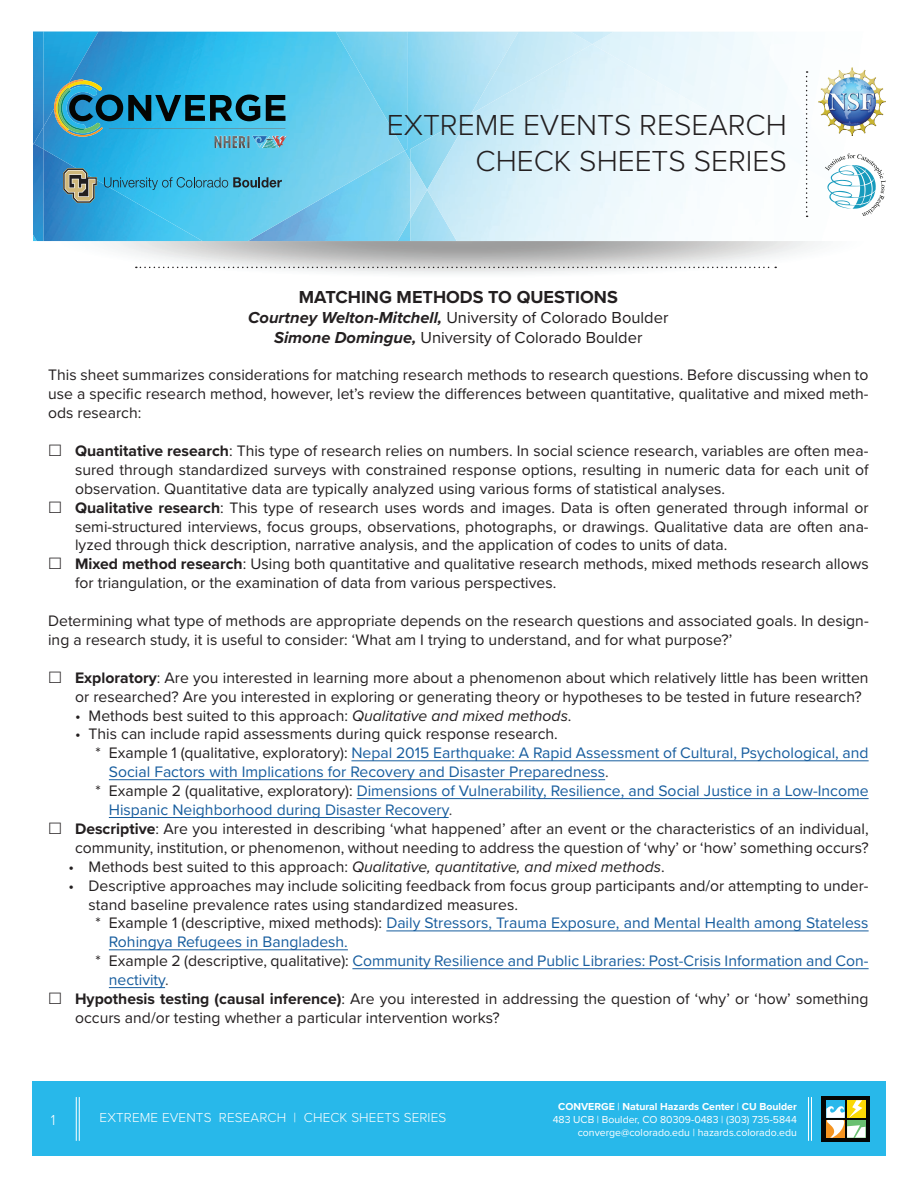
<style>
.page{position:relative;width:918px;height:1188px;background:#fff}
.page>*{position:absolute;margin:0;border:0;box-sizing:border-box;transform-origin:0 0}
.t1{font:300 30px/36px "Proxima Nova";color:#231f20;text-align:right}
.t2{font:700 18px "Proxima Nova";color:#231f20}
.t3{font:16.5px/19.8px "Proxima Nova";color:#231f20;text-align:center}
.t4{font:15.75px/18.9px "Proxima Nova";color:#231f20}
.t5{font:15.75px "Proxima Nova";color:#175d9e}
.t6{font:italic 15.75px "Proxima Nova";color:#231f20}
.t7{font:300 15px "Proxima Nova";color:#fff}
.t8{font:300 13.5px "Proxima Nova";letter-spacing:.01em;color:#fff}
.t9{font:10.5px/12.6px "Proxima Nova";color:#fff;text-align:right}
.s1{font-weight:700;font-style:italic}
.s2{font-weight:700}
.s3{font-style:italic}
.s4{color:#231f20}
.s5{color:#3e3e3f}
.s6{font-style:normal}
</style>
<div class="page">
<div style="left:32px;top:1082px;width:854px;height:74px;background:#28b8ea"></div>
<hr style="left:79px;top:1097px;width:1px;height:44px;background:#fff">
<hr style="left:76px;top:1097px;width:1px;height:44px;background:#fff">
<div style="left:822px;top:1096px;width:48px;height:46px;background:#040503"></div>
<svg style="left:826px;top:1100px;width:39px;height:38px"></svg>
<hr style="left:811px;top:1097px;width:1px;height:44px;background:#fff">
<hr style="left:808px;top:1097px;width:1px;height:44px;background:#fff">
<hr style="left:351px;top:760px;width:518px;height:1px;background:#175d9e">
<hr style="left:109px;top:779px;width:496px;height:1px;background:#175d9e">
<hr style="left:357px;top:798px;width:512px;height:1px;background:#175d9e">
<hr style="left:109px;top:817px;width:340px;height:1px;background:#175d9e">
<hr style="left:386px;top:930px;width:483px;height:1px;background:#175d9e">
<hr style="left:109px;top:949px;width:239px;height:1px;background:#175d9e">
<hr style="left:352px;top:968px;width:517px;height:1px;background:#175d9e">
<hr style="left:109px;top:987px;width:56px;height:1px;background:#175d9e">
<img style="left:37px;top:241px;width:785px;height:33px">
<img style="left:33px;top:32px;width:303px;height:209px">
<img style="left:34px;top:127px;width:9px;height:22px">
<img style="left:407px;top:32px;width:64px;height:119px">
<img style="left:471px;top:32px;width:100px;height:12px">
<img style="left:248px;top:151px;width:162px;height:90px">
<img style="left:571px;top:32px;width:43px;height:12px">
<img style="left:410px;top:114px;width:17px;height:47px">
<img style="left:410px;top:219px;width:17px;height:22px">
<img style="left:427px;top:44px;width:347px;height:197px">
<img style="left:410px;top:161px;width:17px;height:58px">
<svg style="left:33px;top:235px;width:4px;height:6px"></svg>
<img style="left:336px;top:32px;width:71px;height:119px">
<img style="left:43px;top:32px;width:56px;height:95px">
<svg style="left:136px;top:267px;width:640px;height:1px"></svg>
<svg style="left:825px;top:154px;width:61px;height:62px"></svg>
<img style="left:818px;top:68px;width:68px;height:67px">
<svg style="left:806px;top:71px;width:2px;height:146px"></svg>
<img style="left:252px;top:136px;width:35px;height:12px">
<svg style="left:54px;top:79px;width:231px;height:58px;background:#3190ac"></svg>
<svg style="left:104px;top:177px;width:178px;height:13px;background:#3c9ebf"></svg>
<svg style="left:63px;top:168px;width:34px;height:35px"></svg>
<h1 class="t1" style="left:387px;top:105px;width:402px">EXTREME EVENTS RESEARCH<br>CHECK SHEETS SERIES</h1>
<p class="t2" style="left:299px;top:284px;width:320px">MATCHING METHODS TO QUESTIONS</p>
<p class="t3" style="left:248px;top:307px;width:422px"><span class="s1">Courtney Welton-Mitchell,</span> University of Colorado Boulder<br><span class="s1">Simone Domingue,</span> University of Colorado Boulder</p>
<p class="t4" style="left:48px;top:365px;width:822px;text-align:justify">This sheet summarizes considerations for matching research methods to research questions. Before discussing when to use a specific research method, however, let’s review the differences between quantitative, qualitative and mixed meth&shy;ods research:</p>
<p class="t4" style="left:75px;top:441px;width:795px"><span class="s2">Quantitative research</span>: This type of research relies on numbers. In social science research, variables are often mea&shy;sured through standardized surveys with constrained response options, resulting in numeric data for each unit of observation. Quantitative data are typically analyzed using various forms of statistical analyses.<br><span class="s2">Qualitative research</span>: This type of research uses words and images. Data is often generated through informal or semi-structured interviews, focus groups, observations, photographs, or drawings. Qualitative data are often ana&shy;lyzed through thick description, narrative analysis, and the application of codes to units of data.<br><span class="s2">Mixed method research</span>: Using both quantitative and qualitative research methods, mixed methods research allows for triangulation, or the examination of data from various perspectives.</p>
<p class="t4" style="left:48px;top:611px;width:822px">Determining what type of methods are appropriate depends on the research questions and associated goals. In design&shy;ing a research study, it is useful to consider: ‘What am I trying to understand, and for what purpose?’</p>
<p class="t4" style="left:75px;top:667px;width:795px"><span class="s2">Exploratory</span>: Are you interested in learning more about a phenomenon about which relatively little has been written or researched? Are you interested in exploring or generating theory or hypotheses to be tested in future research?</p>
<p class="t4" style="left:75px;top:705px;width:498px">• Methods best suited to this approach: <span class="s3">Qualitative and mixed methods</span>.</p>
<p class="t4" style="left:75px;top:724px;width:484px">• This can include rapid assessments during quick response research.</p>
<p class="t5" style="left:95px;top:741px;width:775px"><span class="s4">* Example 1 (qualitative, exploratory):</span> Nepal 2015 Earthquake: A Rapid Assessment of Cultural, Psychological, and</p>
<p class="t5" style="left:109px;top:760px;width:501px">Social Factors with Implications for Recovery and Disaster Preparedness<span class="s5">.</span></p>
<p class="t5" style="left:95px;top:779px;width:775px"><span class="s4">* Example 2 (qualitative, exploratory):</span> Dimensions of Vulnerability, Resilience, and Social Justice in a Low-Income</p>
<p class="t5" style="left:109px;top:798px;width:345px">Hispanic Neighborhood during Disaster Recovery<span class="s5">.</span></p>
<p class="t4" style="left:75px;top:819px;width:795px"><span class="s2">Descriptive</span>: Are you interested in describing ‘what happened’ after an event or the characteristics of an individual,</p>
<p class="t4" style="left:75px;top:837px;width:795px">community, institution, or phenomenon, without needing to address the question of ‘why’ or ‘how’ something occurs?</p>
<p class="t6" style="left:68px;top:855px;width:598px"><span class="s6">• Methods best suited to this approach:</span> Qualitative, quantitative, and mixed methods<span class="s6">.</span></p>
<p class="t4" style="left:68px;top:875px;width:802px">• Descriptive approaches may include soliciting feedback from focus group participants and/or attempting to under-</p>
<p class="t4" style="left:89px;top:894px;width:431px">stand baseline prevalence rates using standardized measures.</p>
<p class="t5" style="left:95px;top:911px;width:775px"><span class="s4">* Example 1 (descriptive, mixed methods):</span> Daily Stressors, Trauma Exposure, and Mental Health among Stateless</p>
<p class="t5" style="left:109px;top:930px;width:241px">Rohingya Refugees in Bangladesh.</p>
<p class="t5" style="left:95px;top:949px;width:775px"><span class="s4">* Example 2 (descriptive, qualitative):</span> Community Resilience and Public Libraries: Post-Crisis Information and Con-</p>
<p class="t5" style="left:109px;top:968px;width:61px">nectivity<span class="s5">.</span></p>
<p class="t4" style="left:75px;top:989px;width:795px"><span class="s2">Hypothesis testing (causal inference)</span>: Are you interested in addressing the question of ‘why’ or ‘how’ something</p>
<p class="t4" style="left:75px;top:1008px;width:426px">occurs and/or testing whether a particular intervention works?</p>
<p class="t7" style="left:51px;top:1109px;width:6px">1</p>
<p class="t9" style="left:553px;top:1100px;width:246px"><span class="s2">CONVERGE</span> | <span class="s2">Natural Hazards Center</span> | <span class="s2">CU Boulder<br></span>483 UCB | Boulder, CO 80309-0483 | (303) 735-5844 converge@colorado.edu | hazards.colorado.edu</p>
<p class="t8" style="left:100px;top:1107px;width:348px">EXTREME EVENTS RESEARCH | CHECK SHEETS SERIES</p>
</div>
